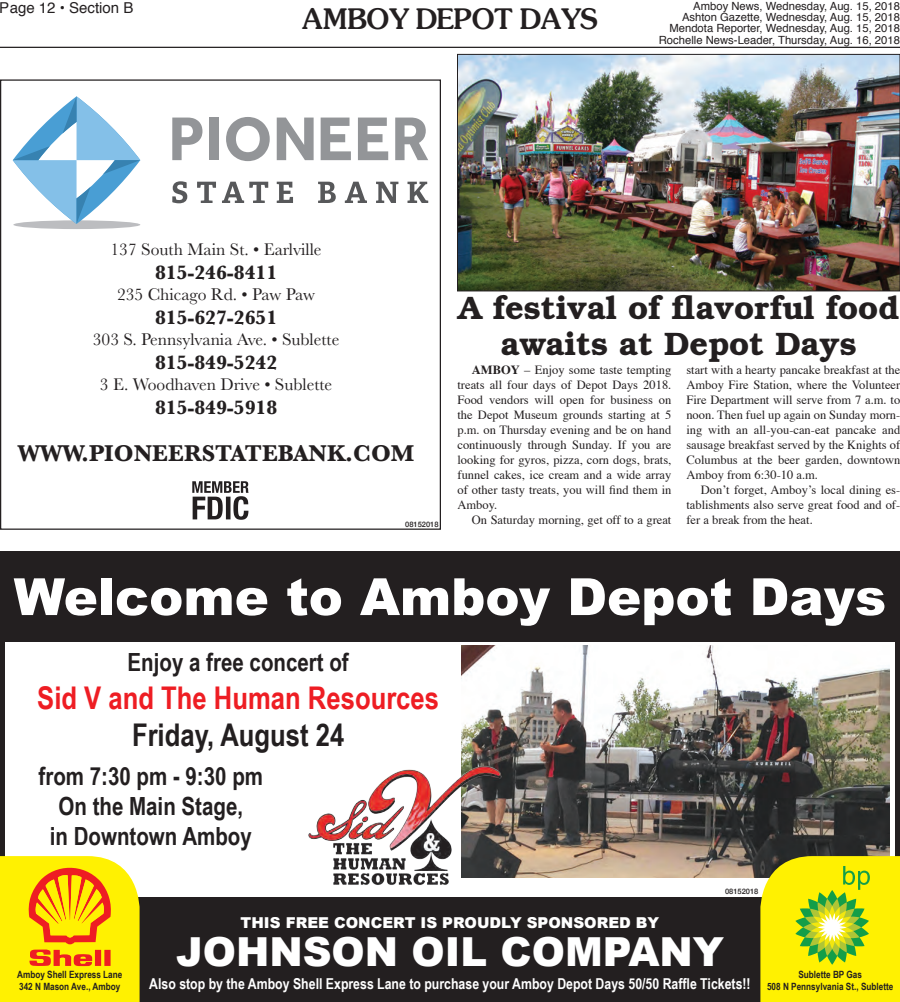
<style>
.page{position:relative;width:900px;height:1002px;background:#fff}
.page>*{position:absolute;margin:0;border:0;box-sizing:border-box;transform-origin:0 0}
.t1{font:900 51.25px "Arial";color:#fff}
.t2{font:900 40px "Arial";color:#fff}
._30{font:600 32.5px/35.8px "Bookman";color:#231f20;text-align:center}
.t3{font:700 31.25px/37.5px "Arial Narrow";color:#ee1d23;text-align:center}
.t4{font:27.5px "Souvenir SSK";color:#231f20}
.t5{font:700 25px/30px "Arial Narrow";color:#231f20;text-align:center}
.t6{font:700 23.75px "Baskerville";color:#231f20}
.t7{font:700 20px "Baskerville";color:#231f20}
.t8{font:17.5px "Baskerville";color:#231f20}
.t9{font:700 15px "Arial Narrow";color:#fff}
.t10{font:900 15px "Arial";color:#fff}
.t11{font:15px "Helvetica";color:#231f20}
.t12{font:12.5px/15px "Times";color:#231f20;text-align:justify}
.t13{font:11.25px/11.2px "Helvetica";color:#231f20;text-align:right}
.t14{font:700 10px/12px "Arial Narrow";color:#231f20}
.t15{font:500 7.5px "Helvetica Neue";color:#231f20}
.s1{font-weight:700}
.s2{color:#231f20}
</style>
<div class="page">
<hr style="left:0;top:47px;width:899px;height:1px;background:#231f20">
<div style="left:13px;top:220px;width:127px;height:9px;background:#bcbdc0;border-radius:50%"></div>
<svg style="left:172px;top:117px;width:30px;height:43px"></svg>
<div style="left:209px;top:117px;width:10px;height:43px;background:#939598"></div>
<svg style="left:226px;top:117px;width:44px;height:44px"></svg>
<svg style="left:277px;top:117px;width:36px;height:43px"></svg>
<svg style="left:320px;top:117px;width:31px;height:43px"></svg>
<svg style="left:358px;top:117px;width:30px;height:43px"></svg>
<svg style="left:395px;top:117px;width:33px;height:43px"></svg>
<svg style="left:172px;top:181px;width:15px;height:22px"></svg>
<svg style="left:197px;top:182px;width:19px;height:21px"></svg>
<svg style="left:222px;top:182px;width:46px;height:21px"></svg>
<svg style="left:277px;top:182px;width:16px;height:21px"></svg>
<svg style="left:318px;top:182px;width:18px;height:21px"></svg>
<svg style="left:345px;top:182px;width:22px;height:21px"></svg>
<svg style="left:376px;top:182px;width:22px;height:21px"></svg>
<svg style="left:407px;top:182px;width:21px;height:21px"></svg>
<svg style="left:13px;top:96px;width:127px;height:128px"></svg>
<svg style="left:192px;top:481px;width:57px;height:38px"></svg>
<img style="left:459px;top:56px;width:438px;height:233px">
<div style="left:457px;top:54px;width:442px;height:237px;border:1px solid #231f20"></div>
<div style="left:0;top:551px;width:899px;height:90px;background:#231f20"></div>
<img style="left:461px;top:645px;width:428px;height:232px">
<div style="left:0;top:897px;width:899px;height:104px;background:#231f20"></div>
<svg style="left:0;top:855px;width:139px;height:146px;background:#fcd10e"></svg>
<svg style="left:760px;top:855px;width:139px;height:146px;background:#e0e111"></svg>
<img style="left:308px;top:753px;width:195px;height:132px">
<p class="t11" style="left:0;top:-2px;width:135px">Page 12 • Section B</p>
<p class="t13" style="left:658px;top:1px;width:243px">Amboy News, Wednesday, Aug. 15, 2018<br>Ashton Gazette, Wednesday, Aug. 15, 2018<br>Mendota Reporter, Wednesday, Aug. 15, 2018<br>Rochelle News-Leader, Thursday, Aug. 16, 2018</p>
<h3 class="t4" style="left:302px;top:3px;width:296px">AMBOY DEPOT DAYS</h3>
<p class="t8" style="left:110px;top:238px;width:212px">137 South Main St. • Earlville</p>
<p class="t7" style="left:155px;top:259px;width:124px">815-246-8411</p>
<p class="t8" style="left:117px;top:283px;width:199px">235 Chicago Rd. • Paw Paw</p>
<p class="t7" style="left:155px;top:304px;width:124px">815-627-2651</p>
<p class="t8" style="left:93px;top:328px;width:248px">303 S. Pennsylvania Ave. • Sublette</p>
<p class="t7" style="left:155px;top:349px;width:124px">815-849-5242</p>
<p class="t8" style="left:100px;top:373px;width:234px">3 E. Woodhaven Drive • Sublette</p>
<p class="t7" style="left:155px;top:394px;width:124px">815-849-5918</p>
<p class="t6" style="left:18px;top:436px;width:398px">WWW.PIONEERSTATEBANK.COM</p>
<p class="t15" style="left:405px;top:518px;width:35px">08152018</p>
<p class="_30" style="left:458px;top:290px;width:442px">A festival of flavorful food awaits at Depot Days</p>
<p class="t12" style="left:457px;top:363px;width:215px;text-indent:14px"><span class="s1">AMBOY</span> – Enjoy some taste tempting treats all four days of Depot Days 2018.<br>Food vendors will open for business on the Depot Museum grounds starting at 5 p.m. on Thursday evening and be on hand continuously through Sunday. If you are looking for gyros, pizza, corn dogs, brats, funnel cakes, ice cream and a wide array of other tasty treats, you will find them in Amboy.</p>
<p class="t12" style="left:472px;top:513px;width:201px">On Saturday morning, get off to a great</p>
<p class="t12" style="left:686px;top:363px;width:215px">start with a hearty pancake breakfast at the Amboy Fire Station, where the Volunteer Fire Department will serve from 7 a.m. to noon. Then fuel up again on Sunday morn&shy;ing with an all-you-can-eat pancake and sausage breakfast served by the Knights of Columbus at the beer garden, downtown Amboy from 6:30-10 a.m.</p>
<p class="t12" style="left:686px;top:483px;width:215px;text-indent:14px">Don’t forget, Amboy’s local dining es&shy;tablishments also serve great food and of&shy;fer a break from the heat.</p>
<p class="t1" style="left:14px;top:559px;width:874px">Welcome to Amboy Depot Days</p>
<p class="t5" style="left:128px;top:646px;width:223px">Enjoy a free concert of</p>
<p class="t3" style="left:37px;top:677px;width:403px">Sid V and The Human Resources<br><span class="s2">Friday, August 24</span></p>
<p class="t5" style="left:39px;top:760px;width:226px">from 7:30 pm - 9:30 pm<br>On the Main Stage,<br>in Downtown Amboy</p>
<p class="t15" style="left:725px;top:884px;width:35px">08152018</p>
<p class="t10" style="left:241px;top:911px;width:420px">THIS FREE CONCERT IS PROUDLY SPONSORED BY</p>
<p class="t2" style="left:176px;top:922px;width:549px">JOHNSON OIL COMPANY</p>
<p class="t9" style="left:149px;top:972px;width:603px">Also stop by the Amboy Shell Express Lane to purchase your Amboy Depot Days 50/50 Raffle Tickets!!</p>
<p class="t14" style="left:17px;top:967px;width:107px">Amboy Shell Express Lane<br>342 N Mason Ave., Amboy</p>
<p class="t14" style="left:767px;top:967px;width:128px;text-align:center">Sublette BP Gas<br>508 N Pennsylvania St., Sublette</p>
</div>
